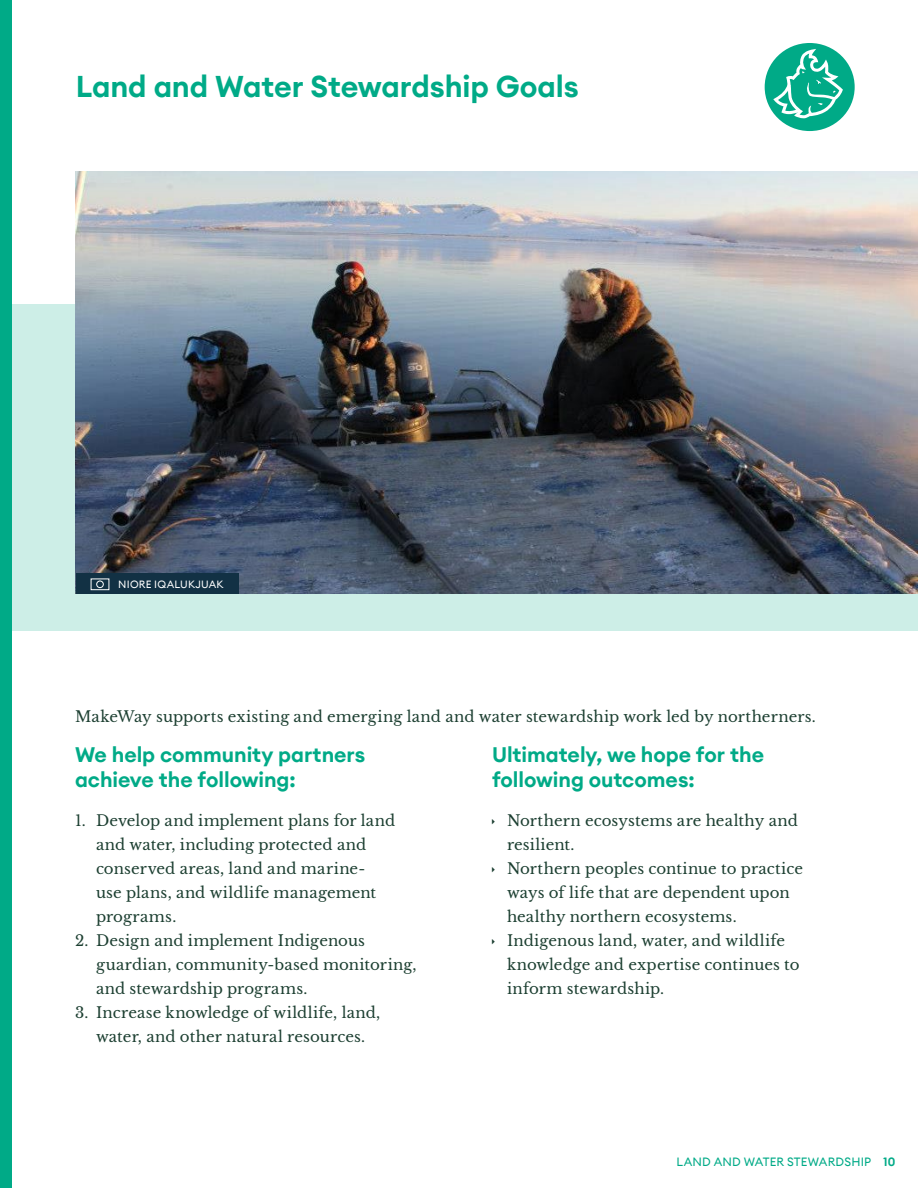
<style>
.page{position:relative;width:918px;height:1188px;background:#fff}
.page>*{position:absolute;margin:0;border:0;box-sizing:border-box;transform-origin:0 0}
.t1{font:600 30px "Euclid Circular A";letter-spacing:-.005em;color:#00aa87}
.t2{font:600 21px/25.2px "Euclid Circular A";letter-spacing:-.005em;color:#00aa87}
.t3{font:15px/24px "Libre Baskerville";letter-spacing:.005em;color:#1c3f31}
.t4{font:12px "Euclid Circular A";letter-spacing:.015em;color:#00aa87}
.t5{font:10.5px "Euclid Circular A";letter-spacing:.02em;color:#fff}
.s1{font-weight:600}
</style>
<div class="page">
<div style="left:2px;top:304px;width:916px;height:327px;background:#cdeee7"></div>
<img style="left:76px;top:171px;width:842px;height:423px">
<div style="left:0;top:0;width:11px;height:1188px;background:#00aa87"></div>
<div style="left:765px;top:43px;width:90px;height:88px;background:#00aa87;border-radius:50%"></div>
<svg style="left:773px;top:49px;width:70px;height:69px"></svg>
<div style="left:76px;top:574px;width:162px;height:20px;background:#123144"></div>
<div style="left:91px;top:579px;width:18px;height:11px;border:1px solid #fff"></div>
<div style="left:96px;top:581px;width:8px;height:7px;border:1px solid #fff;border-radius:50%"></div>
<h1 class="t1" style="left:76px;top:67px;width:505px">Land and Water Stewardship Goals</h1>
<p class="t5" style="left:118px;top:577px;width:107px">NIORE IQALUKJUAK</p>
<p class="t3" style="left:75px;top:705px;width:742px">MakeWay supports existing and emerging land and water stewardship work led by northerners.</p>
<h2 class="t2" style="left:75px;top:742px;width:292px">We help community partners achieve the following:</h2>
<p class="t3" style="left:96px;top:809px;width:301px;text-indent:-21px">1. Develop and implement plans for land and water, including protected and conserved areas, land and marine-<br>use plans, and wildlife management programs.</p>
<p class="t3" style="left:96px;top:929px;width:322px;text-indent:-21px">2. Design and implement Indigenous guardian, community-based monitoring, and stewardship programs.</p>
<p class="t3" style="left:75px;top:1001px;width:307px;text-align:center">3. Increase knowledge of wildlife, land, water, and other natural resources.</p>
<h2 class="t2" style="left:492px;top:742px;width:274px">Ultimately, we hope for the following outcomes:</h2>
<p class="t3" style="left:507px;top:809px;width:297px">Northern ecosystems are healthy and resilient.<br>Northern peoples continue to practice ways of life that are dependent upon healthy northern ecosystems.<br>Indigenous land, water, and wildlife knowledge and expertise continues to inform stewardship.</p>
<p class="t4" style="left:677px;top:1154px;width:220px">LAND AND WATER STEWARDSHIP <span class="s1">10</span></p>
</div>
